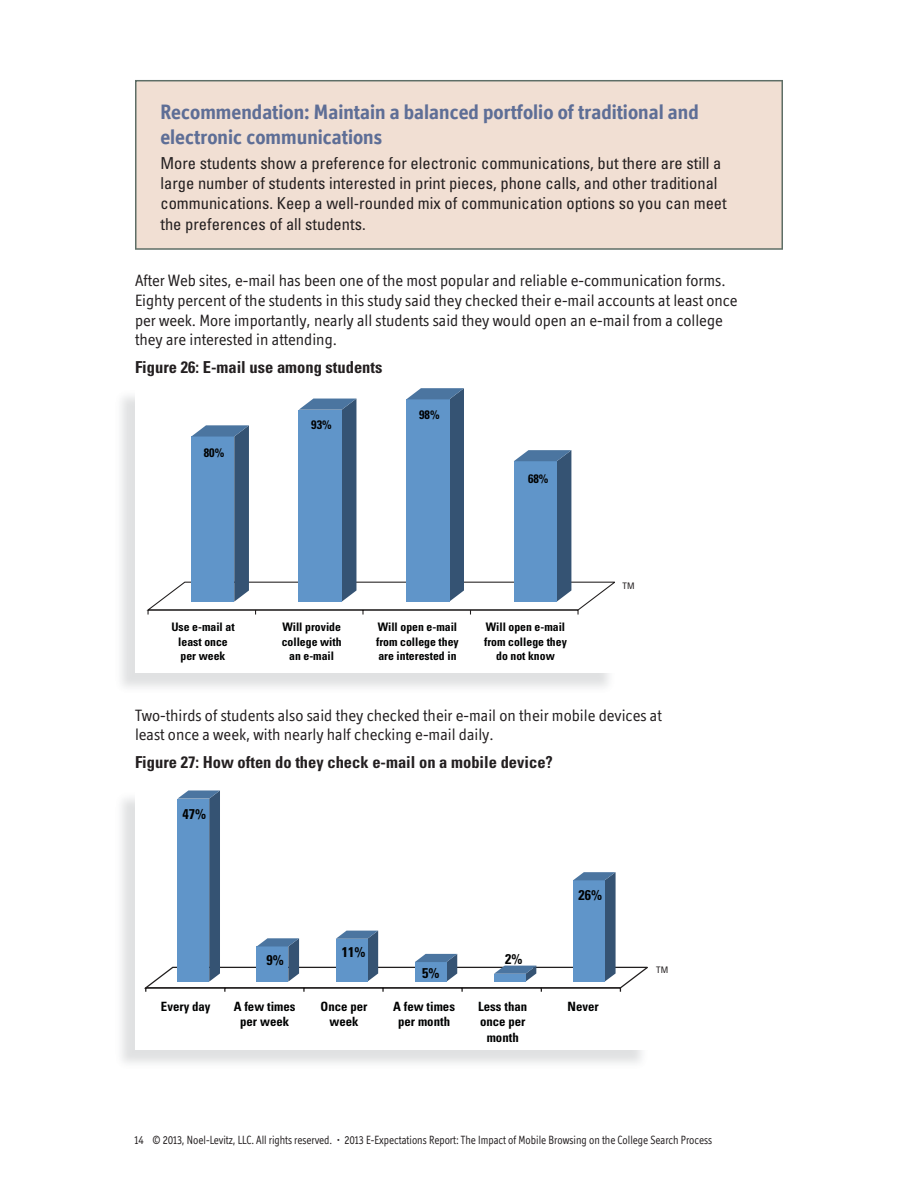
<style>
.page{position:relative;width:918px;height:1188px;background:#fff}
.page>*{position:absolute;margin:0;border:0;box-sizing:border-box;transform-origin:0 0}
.t1{font:700 21px/25.2px "Officina Display ITC";color:#5e6e96}
.t2{font:16.5px/19.8px "Officina Display ITC";color:#231f20}
.t3{font:condensed 16.5px/19.8px "Univers";color:#231f20}
.t4{font:700 condensed 16.5px "Univers";color:#231f20}
.t5{font:700 condensed 14.1px "Univers";color:#010202}
.t6{font:700 condensed 12.75px/15.3px "Univers";color:#010202;text-align:center}
.t7{font:700 condensed 12.3px "Univers";color:#010202}
.t8{font:12px "Officina Display ITC";color:#231f20;scale:.9 1}
.t9{font:700 condensed 11.7px/14.1px "Univers";color:#010202;text-align:center}
.t10{font:condensed 9px "Univers";color:#231f20}
</style>
<div class="page">
<div style="left:135px;top:80px;width:648px;height:170px;background:#f1dfd3"></div>
<svg style="left:146px;top:388px;width:469px;height:227px"></svg>
<svg style="left:144px;top:790px;width:504px;height:202px"></svg>
<p class="t1" style="left:160px;top:101px;width:540px">Recommendation: Maintain a balanced portfolio of traditional and electronic communications</p>
<p class="t3" style="left:160px;top:155px;width:568px">More students show a preference for electronic communications, but there are still a large number of students interested in print pieces, phone calls, and other traditional communications. Keep a well-rounded mix of communication options so you can meet</p>
<p class="t3" style="left:160px;top:216px;width:207px">the preferences of all students.</p>
<p class="t2" style="left:135px;top:272px;width:604px">After Web sites, e-mail has been one of the most popular and reliable e-communication forms.<br>Eighty percent of the students in this study said they checked their e-mail accounts at least once per week. More importantly, nearly all students said they would open an e-mail from a college they are interested in attending.</p>
<p class="t4" style="left:135px;top:361px;width:249px">Figure 26: E-mail use among students</p>
<p class="t7" style="left:204px;top:448px;width:22px">80%</p>
<p class="t7" style="left:311px;top:421px;width:22px">93%</p>
<p class="t7" style="left:419px;top:410px;width:22px">98%</p>
<p class="t7" style="left:528px;top:474px;width:22px">68%</p>
<p class="t9" style="left:171px;top:621px;width:65px">Use e-mail at least once per week</p>
<p class="t9" style="left:282px;top:621px;width:61px">Will provide college with an e-mail</p>
<p class="t9" style="left:376px;top:621px;width:84px;text-align:left">Will open e-mail from college they are interested in</p>
<p class="t9" style="left:484px;top:621px;width:84px">Will open e-mail from college they do not know</p>
<p class="t10" style="left:623px;top:582px;width:13px">TM</p>
<p class="t2" style="left:135px;top:707px;width:528px">Two-thirds of students also said they checked their e-mail on their mobile devices at least once a week, with nearly half checking e-mail daily.</p>
<p class="t4" style="left:135px;top:756px;width:419px">Figure 27: How often do they check e-mail on a mobile device?</p>
<p class="t5" style="left:183px;top:809px;width:25px">47%</p>
<p class="t5" style="left:267px;top:955px;width:19px">9%</p>
<p class="t5" style="left:342px;top:947px;width:25px">11%</p>
<p class="t5" style="left:422px;top:968px;width:19px">5%</p>
<p class="t5" style="left:505px;top:954px;width:19px">2%</p>
<p class="t5" style="left:579px;top:890px;width:25px">26%</p>
<p class="t6" style="left:161px;top:1000px;width:51px">Every day</p>
<p class="t6" style="left:234px;top:1000px;width:63px">A few times per week</p>
<p class="t6" style="left:321px;top:1000px;width:48px">Once per week</p>
<p class="t6" style="left:393px;top:1000px;width:63px">A few times per month</p>
<p class="t6" style="left:478px;top:1000px;width:51px">Less than once per month</p>
<p class="t6" style="left:568px;top:1000px;width:33px">Never</p>
<p class="t10" style="left:656px;top:967px;width:13px">TM</p>
<p class="t8" style="left:134px;top:1135px;width:644px">14 © 2013, Noel-Levitz, LLC. All rights reserved. • 2013 E-Expectations Report: The Impact of Mobile Browsing on the College Search Process</p>
</div>
